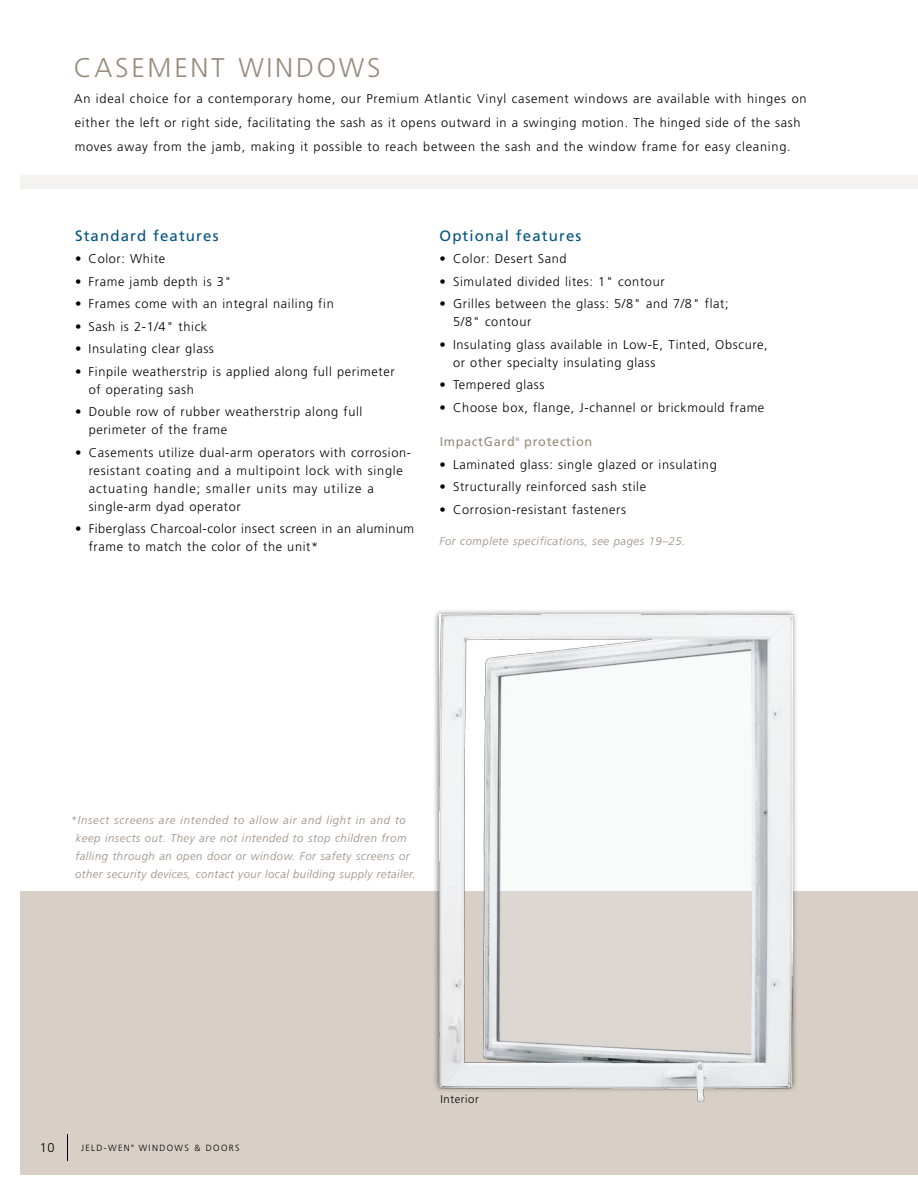
<style>
.page{position:relative;width:918px;height:1188px;background:#fff}
.page>*{position:absolute;margin:0;border:0;box-sizing:border-box;transform-origin:0 0}
.t1{font:300 27px "Frutiger LT Std";letter-spacing:.1em;color:#998b7d}
.t2{font:15px "Frutiger LT Std";letter-spacing:.075em;color:#005480}
.t3{font:300 12.75px/18px "Frutiger LT Std";letter-spacing:.05em;color:#000}
.t4{font:12.75px "Frutiger LT Std";letter-spacing:.05em;color:#998b7d}
.t5{font:italic 300 11.25px/18px "Frutiger LT Std";letter-spacing:.05em;color:#998b7d}
.t6{font:300 11.25px "Frutiger LT Std";letter-spacing:.05em;color:#000}
.t7{font:300 9px "Frutiger LT Std";letter-spacing:.15em;color:#000}
.t8{font:5.1px "Frutiger LT Std";color:#998b7d}
.t9{font:300 3.6px "Frutiger LT Std";color:#000}
</style>
<div class="page">
<div style="left:20px;top:891px;width:898px;height:283px;background:#d8d0c7"></div>
<div style="left:20px;top:176px;width:898px;height:13px;background:#f5f3f1"></div>
<div style="left:433px;top:609px;width:367px;height:486px;background:#000;opacity:.55"></div>
<img style="left:439px;top:615px;width:353px;height:486px">
<svg style="left:67px;top:1134px;width:1px;height:27px"></svg>
<h1 class="t1" style="left:74px;top:53px;width:18px">Case</h1>
<h1 class="t1" style="left:148px;top:53px;width:231px">ment windows</h1>
<p class="t3" style="left:74px;top:87px;width:734px;line-height:24px">An ideal choice for a contemporary home, our Premium Atlantic Vinyl casement windows are available with hinges on either the left or right side, facilitating the sash as it opens outward in a swinging motion. The hinged side of the sash moves away from the jamb, making it possible to reach between the sash and the window frame for easy cleaning.</p>
<p class="t2" style="left:75px;top:227px;width:145px">Standard features</p>
<p class="t3" style="left:75px;top:250px;width:92px">• Color: White</p>
<p class="t3" style="left:75px;top:273px;width:158px">• Frame jamb depth is 3"</p>
<p class="t3" style="left:75px;top:295px;width:260px">• Frames come with an integral nailing fin</p>
<p class="t3" style="left:75px;top:318px;width:134px">• Sash is 2-1/4" thick</p>
<p class="t3" style="left:75px;top:340px;width:140px">• Insulating clear glass</p>
<p class="t3" style="left:89px;top:363px;width:307px;text-indent:-14px">• Finpile weatherstrip is applied along full perimeter of operating sash</p>
<p class="t3" style="left:89px;top:403px;width:275px;text-indent:-14px">• Double row of rubber weatherstrip along full perimeter of the frame</p>
<p class="t3" style="left:89px;top:444px;width:324px;text-indent:-14px">• Casements utilize dual-arm operators with corrosion&shy;resistant coating and a multipoint lock with single actuating handle; smaller units may utilize a single-arm dyad operator</p>
<p class="t3" style="left:89px;top:520px;width:327px;text-indent:-14px">• Fiberglass Charcoal-color insect screen in an aluminum frame to match the color of the unit*</p>
<p class="t2" style="left:440px;top:227px;width:143px">Optional features</p>
<p class="t3" style="left:440px;top:250px;width:129px">• Color: Desert Sand</p>
<p class="t3" style="left:440px;top:273px;width:227px">• Simulated divided lites: 1" contour</p>
<p class="t3" style="left:453px;top:295px;width:277px;text-indent:-14px">• Grilles between the glass: 5/8" and 7/8" flat;<br>5/8" contour</p>
<p class="t3" style="left:453px;top:336px;width:316px;text-indent:-14px">• Insulating glass available in Low-E, Tinted, Obscure, or other specialty insulating glass</p>
<p class="t3" style="left:440px;top:376px;width:106px">• Tempered glass</p>
<p class="t3" style="left:440px;top:399px;width:326px">• Choose box, flange, J-channel or brickmould frame</p>
<p class="t4" style="left:440px;top:434px;width:77px">I mpactGard</p>
<p class="t8" style="left:515px;top:436px;width:6px">®</p>
<p class="t4" style="left:524px;top:434px;width:70px">protection</p>
<p class="t3" style="left:440px;top:455px;width:279px">• Laminated glass: single glazed or insulating</p>
<p class="t3" style="left:440px;top:478px;width:208px">• Structurally reinforced sash stile</p>
<p class="t3" style="left:440px;top:500px;width:188px">• Corrosion-resistant fasteners</p>
<p class="t5" style="left:440px;top:532px;width:247px">For complete specifications, see pages 19–25.</p>
<p class="t5" style="left:75px;top:811px;width:342px;text-indent:-4px">*Insect screens are intended to allow air and light in and to keep insects out. They are not intended to stop children from falling through an open door or window. For safety screens or other security devices, contact your local building supply retailer.</p>
<p class="t3" style="left:40px;top:1139px;width:16px">10</p>
<p class="t7" style="left:81px;top:1143px;width:50px">JELD-wen</p>
<p class="t9" style="left:131px;top:1144px;width:4px">®</p>
<p class="t7" style="left:139px;top:1143px;width:96px">wind ows &amp; d oors</p>
<p class="t6" style="left:440px;top:1093px;width:40px">Interior</p>
</div>
